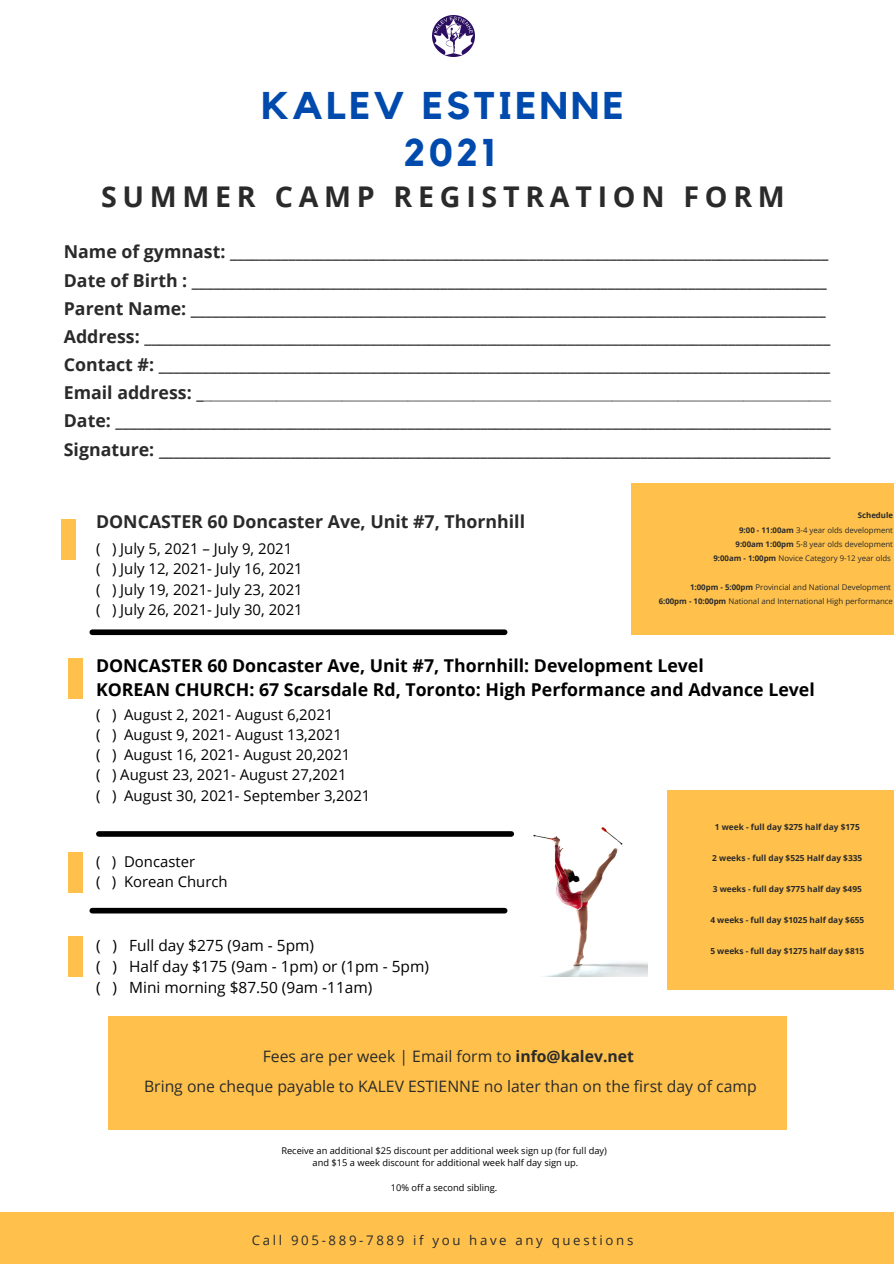
<style>
.page{position:relative;width:894px;height:1264px;background:#fff}
.page>*{position:absolute;margin:0;border:0;box-sizing:border-box;transform-origin:0 0}
.t1{font:700 38.55px "Kollektif";letter-spacing:.09em;color:#004aad}
.t2{font:700 28.65px "Open Sans";letter-spacing:.2em;color:#2a2a2a}
.t3{font:700 17.7px "Open Sans";color:#2a2a2a}
.t4{font:700 17.7px "Open Sans";color:#000}
.t5{font:300 17.7px "Open Sans";color:#2a2a2a}
.t6{font:15.75px "Open Sans";color:#2a2a2a}
.t7{font:15.45px "Open Sans";color:#000}
.t8{font:14.85px "Open Sans";color:#000}
.t9{font:13.2px "Open Sans";letter-spacing:.2em;color:#2a2a2a}
.t10{font:9.3px "Open Sans";color:#000}
.t11{font:700 8.25px "Open Sans";color:#2a2a2a}
.t12{font:7.8px "Open Sans";color:#2a2a2a}
.t13{font:700 7.8px "Open Sans";color:#2a2a2a}
.s1{font-weight:700}
</style>
<div class="page">
<div style="left:62px;top:519px;width:13px;height:41px;background:#ffc14c"></div>
<div style="left:108px;top:1016px;width:678px;height:113px;background:#ffc14c"></div>
<div style="left:0;top:1212px;width:893px;height:51px;background:#ffc14c"></div>
<div style="left:667px;top:790px;width:226px;height:199px;background:#ffc14c"></div>
<img style="left:413px;top:827px;width:234px;height:149px">
<div style="left:69px;top:658px;width:13px;height:40px;background:#ffc14c"></div>
<img style="left:432px;top:15px;width:42px;height:42px">
<div style="left:630px;top:484px;width:263px;height:151px;background:#ffc14c"></div>
<div style="left:99px;top:831px;width:412px;height:5px;background:#000"></div>
<div style="left:92px;top:907px;width:412px;height:6px;background:#000"></div>
<div style="left:69px;top:852px;width:13px;height:41px;background:#ffc14c"></div>
<div style="left:69px;top:936px;width:13px;height:40px;background:#ffc14c"></div>
<div style="left:92px;top:629px;width:412px;height:6px;background:#000"></div>
<p class="t1" style="left:261px;top:88px;width:363px">KALEV ESTIENNE</p>
<p class="t1" style="left:403px;top:135px;width:93px">2021</p>
<p class="t2" style="left:101px;top:176px;width:685px">SUMMER CAMP REGISTRATION FORM</p>
<p class="t3" style="left:64px;top:239px;width:765px">Name of gymnast: __________________________________________________________________________________</p>
<p class="t3" style="left:64px;top:268px;width:764px">Date of Birth : _______________________________________________________________________________________</p>
<p class="t3" style="left:64px;top:296px;width:763px">Parent Name: _______________________________________________________________________________________</p>
<p class="t3" style="left:64px;top:324px;width:767px">Address: ______________________________________________________________________________________________</p>
<p class="t3" style="left:64px;top:352px;width:767px">Contact #: ____________________________________________________________________________________________</p>
<p class="t5" style="left:64px;top:380px;width:768px"><span class="s1">Email address: _</span>______________________________________________________________________________________</p>
<p class="t3" style="left:64px;top:408px;width:768px">Date: __________________________________________________________________________________________________</p>
<p class="t3" style="left:64px;top:436px;width:767px">Signature: ____________________________________________________________________________________________</p>
<p class="t13" style="left:857px;top:510px;width:37px">Schedule</p>
<p class="t12" style="left:739px;top:524px;width:155px"><span class="s1">9:00 - 11:00am</span> 3-4 year olds development</p>
<p class="t12" style="left:735px;top:538px;width:159px"><span class="s1">9:00am 1:00pm</span> 5-8 year olds development</p>
<p class="t12" style="left:713px;top:553px;width:179px"><span class="s1">9:00am - 1:00pm</span> Novice Category 9-12 year olds</p>
<p class="t12" style="left:690px;top:581px;width:202px"><span class="s1">1:00pm - 5:00pm</span> Provincial and National Development</p>
<p class="t12" style="left:658px;top:596px;width:236px"><span class="s1">6:00pm - 10:00pm</span> National and International High performance</p>
<p class="t3" style="left:96px;top:508px;width:430px">DONCASTER 60 Doncaster Ave, Unit #7, Thornhill</p>
<p class="t8" style="left:96px;top:538px;width:198px">( ) July 5, 2021 – July 9, 2021</p>
<p class="t8" style="left:96px;top:558px;width:208px">( ) July 12, 2021- July 16, 2021</p>
<p class="t8" style="left:96px;top:579px;width:208px">( ) July 19, 2021- July 23, 2021</p>
<p class="t8" style="left:96px;top:599px;width:208px">( ) July 26, 2021- July 30, 2021</p>
<p class="t4" style="left:96px;top:652px;width:609px">DONCASTER 60 Doncaster Ave, Unit #7, Thornhill: Development Level</p>
<p class="t4" style="left:96px;top:677px;width:720px">KOREAN CHURCH: 67 Scarsdale Rd, Toronto: High Performance and Advance Level</p>
<p class="t8" style="left:96px;top:703px;width:239px">( ) August 2, 2021- August 6,2021</p>
<p class="t8" style="left:96px;top:724px;width:247px">( ) August 9, 2021- August 13,2021</p>
<p class="t8" style="left:96px;top:744px;width:256px">( ) August 16, 2021- August 20,2021</p>
<p class="t8" style="left:96px;top:764px;width:252px">( ) August 23, 2021- August 27,2021</p>
<p class="t8" style="left:96px;top:784px;width:276px">( ) August 30, 2021- September 3,2021</p>
<p class="t8" style="left:96px;top:850px;width:100px">( ) Doncaster</p>
<p class="t8" style="left:96px;top:871px;width:133px">( ) Korean Church</p>
<p class="t7" style="left:96px;top:934px;width:219px">( ) Full day $275 (9am - 5pm)</p>
<p class="t7" style="left:96px;top:955px;width:334px">( ) Half day $175 (9am - 1pm) or (1pm - 5pm)</p>
<p class="t7" style="left:96px;top:976px;width:278px">( ) Mini morning $87.50 (9am -11am)</p>
<p class="t11" style="left:714px;top:821px;width:146px">1 week - full day $275 half day $175</p>
<p class="t11" style="left:712px;top:852px;width:151px">2 weeks - full day $525 Half day $335</p>
<p class="t11" style="left:712px;top:883px;width:151px">3 weeks - full day $775 half day $495</p>
<p class="t11" style="left:710px;top:914px;width:155px">4 weeks - full day $1025 half day $655</p>
<p class="t11" style="left:710px;top:945px;width:155px">5 weeks - full day $1275 half day $815</p>
<p class="t6" style="left:263px;top:1045px;width:372px">Fees are per week | Email form to <span class="s1">info@kalev.net</span></p>
<p class="t6" style="left:144px;top:1074px;width:614px">Bring one cheque payable to KALEV ESTIENNE no later than on the first day of camp</p>
<p class="t10" style="left:281px;top:1143px;width:327px">Receive an additional $25 discount per additional week sign up (for full day)</p>
<p class="t10" style="left:312px;top:1156px;width:267px">and $15 a week discount for additional week half day sign up.</p>
<p class="t10" style="left:391px;top:1181px;width:108px">10% off a second sibling.</p>
<p class="t9" style="left:252px;top:1230px;width:383px">Call 905-889-7889 if you have any questions</p>
</div>
